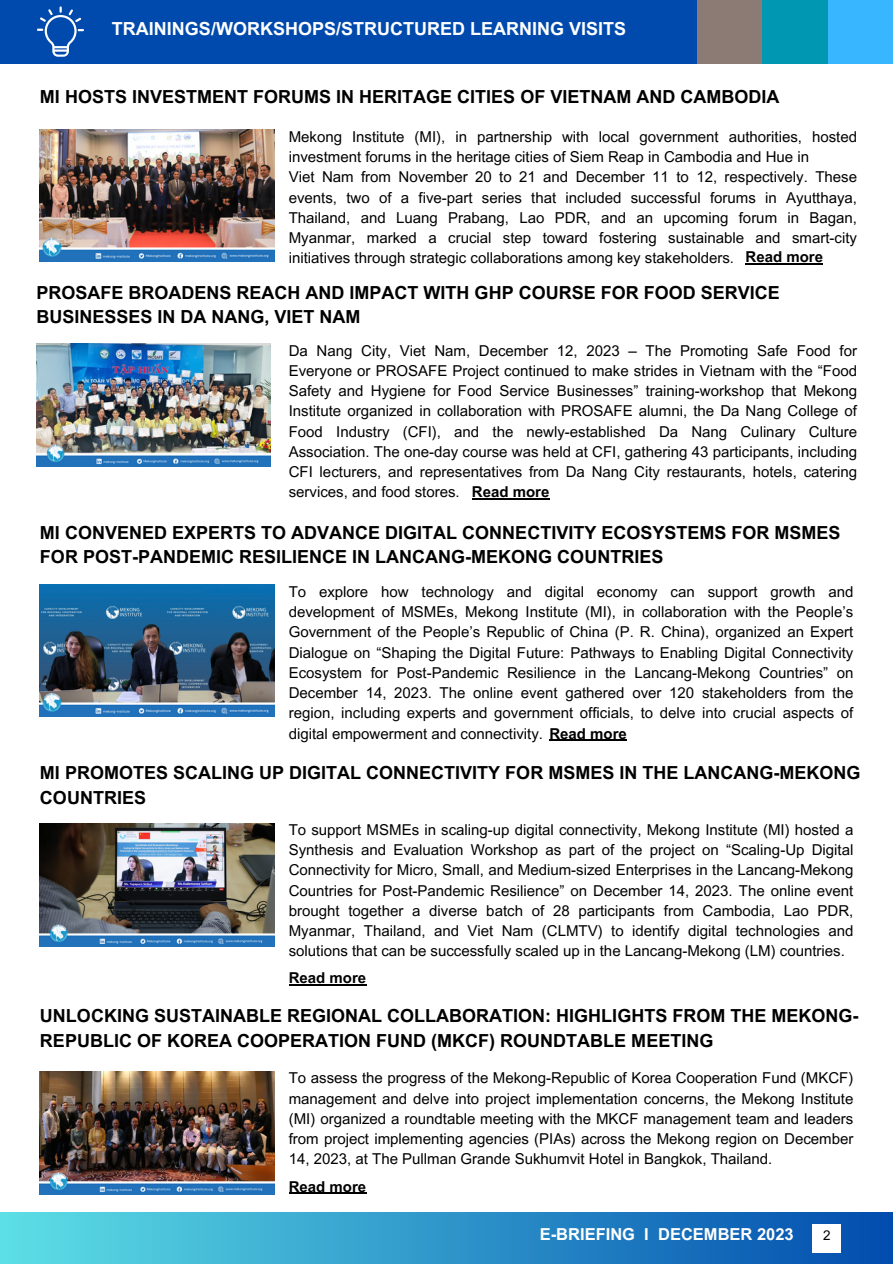
<style>
.page{position:relative;width:893px;height:1264px;background:#fff}
.page>*{position:absolute;margin:0;border:0;box-sizing:border-box;transform-origin:0 0}
.t1{font:700 18px/24.8px "Arial MT Pro";color:#000}
.t2{font:700 18px "Arial MT Pro";color:#fff}
.t3{font:700 16.5px "Arial MT Pro";color:#fff}
.t4{font:15px/20.2px "Arial MT Pro";color:#000;text-align:justify}
.t5{font:700 15px "Arial MT Pro";color:#000}
.t6{font:13.5px "Arial MT Pro";color:#000}
.s1{font-weight:700}
</style>
<div class="page">
<div style="left:0;top:0;width:892px;height:63px;background:#004aad"></div>
<div style="left:697px;top:0;width:66px;height:63px;background:#8b7b74"></div>
<div style="left:762px;top:0;width:66px;height:63px;background:#0097b2"></div>
<div style="left:828px;top:0;width:64px;height:63px;background:#38b6ff"></div>
<svg style="left:37px;top:6px;width:47px;height:51px"></svg>
<img style="left:40px;top:823px;width:234px;height:123px">
<hr style="left:289px;top:984px;width:77px;height:1px;background:#000">
<div style="left:0;top:1212px;width:892px;height:51px;background:linear-gradient(to right,#5bdee5,#054faf)"></div>
<div style="left:812px;top:1224px;width:28px;height:28px;background:#fff"></div>
<img style="left:40px;top:585px;width:234px;height:131px">
<hr style="left:549px;top:739px;width:78px;height:2px;background:#000">
<img style="left:40px;top:130px;width:234px;height:131px">
<hr style="left:745px;top:263px;width:78px;height:1px;background:#000">
<img style="left:36px;top:343px;width:234px;height:123px">
<hr style="left:472px;top:498px;width:77px;height:1px;background:#000">
<img style="left:40px;top:1071px;width:234px;height:122px">
<hr style="left:289px;top:1192px;width:77px;height:1px;background:#000">
<p class="t2" style="left:112px;top:22px;width:516px">TRAININGS/WORKSHOPS/STRUCTURED LEARNING VISITS</p>
<p class="t1" style="left:40px;top:87px;width:741px">MI HOSTS INVESTMENT FORUMS IN HERITAGE CITIES OF VIETNAM AND CAMBODIA</p>
<p class="t4" style="left:289px;top:128px;width:569px">Mekong Institute (MI), in partnership with local government authorities, hosted investment forums in the heritage cities of Siem Reap in Cambodia and Hue in</p>
<p class="t4" style="left:289px;top:169px;width:569px">Viet Nam from November 20 to 21 and December 11 to 12, respectively. These events, two of a five-part series that included successful forums in Ayutthaya, Thailand, and Luang Prabang, Lao PDR, and an upcoming forum in Bagan, Myanmar, marked a crucial step toward fostering sustainable and smart-city initiatives through strategic collaborations among key stakeholders.</p>
<p class="t5" style="left:745px;top:251px;width:79px">Read more</p>
<p class="t1" style="left:36px;top:282px;width:745px">PROSAFE BROADENS REACH AND IMPACT WITH GHP COURSE FOR FOOD SERVICE<br>BUSINESSES IN DA NANG, VIET NAM</p>
<p class="t4" style="left:289px;top:342px;width:569px">Da Nang City, Viet Nam, December 12, 2023 – The Promoting Safe Food for Everyone or PROSAFE Project continued to make strides in Vietnam with the “Food Safety and Hygiene for Food Service Businesses” training-workshop that Mekong Institute organized in collaboration with PROSAFE alumni, the Da Nang College of Food Industry (CFI), and the newly-established Da Nang Culinary Culture Association. The one-day course was held at CFI, gathering 43 participants, including CFI lecturers, and representatives from Da Nang City restaurants, hotels, catering services, and food stores.</p>
<p class="t5" style="left:472px;top:486px;width:79px">Read more</p>
<p class="t1" style="left:40px;top:522px;width:802px">MI CONVENED EXPERTS TO ADVANCE DIGITAL CONNECTIVITY ECOSYSTEMS FOR MSMES<br>FOR POST-PANDEMIC RESILIENCE IN LANCANG-MEKONG COUNTRIES</p>
<p class="t4" style="left:289px;top:583px;width:566px">To explore how technology and digital economy can support growth and development of MSMEs, Mekong Institute (MI), in collaboration with the People’s Government of the People’s Republic of China (P. R. China), organized an Expert Dialogue on “Shaping the Digital Future: Pathways to Enabling Digital Connectivity Ecosystem for Post-Pandemic Resilience in the Lancang-Mekong Countries” on December 14, 2023. The online event gathered over 120 stakeholders from the region, including experts and government officials, to delve into crucial aspects of digital empowerment and connectivity. <span class="s1">Read more</span></p>
<p class="t1" style="left:40px;top:762px;width:822px">MI PROMOTES SCALING UP DIGITAL CONNECTIVITY FOR MSMES IN THE LANCANG-MEKONG<br>COUNTRIES</p>
<p class="t4" style="left:289px;top:821px;width:566px">To support MSMEs in scaling-up digital connectivity, Mekong Institute (MI) hosted a Synthesis and Evaluation Workshop as part of the project on “Scaling-Up Digital Connectivity for Micro, Small, and Medium-sized Enterprises in the Lancang-Mekong Countries for Post-Pandemic Resilience” on December 14, 2023. The online event brought together a diverse batch of 28 participants from Cambodia, Lao PDR, Myanmar, Thailand, and Viet Nam (CLMTV) to identify digital technologies and solutions that can be successfully scaled up in the Lancang-Mekong (LM) countries.</p>
<p class="t5" style="left:289px;top:972px;width:79px">Read more</p>
<p class="t1" style="left:40px;top:1005px;width:819px">UNLOCKING SUSTAINABLE REGIONAL COLLABORATION: HIGHLIGHTS FROM THE MEKONG-<br>REPUBLIC OF KOREA COOPERATION FUND (MKCF) ROUNDTABLE MEETING</p>
<p class="t4" style="left:289px;top:1069px;width:566px">To assess the progress of the Mekong-Republic of Korea Cooperation Fund (MKCF) management and delve into project implementation concerns, the Mekong Institute (MI) organized a roundtable meeting with the MKCF management team and leaders from project implementing agencies (PIAs) across the Mekong region on December 14, 2023, at The Pullman Grande Sukhumvit Hotel in Bangkok, Thailand.</p>
<p class="t5" style="left:289px;top:1180px;width:79px">Read more</p>
<p class="t3" style="left:539px;top:1228px;width:255px">E-BRIEFING I DECEMBER 2023</p>
<p class="t6" style="left:823px;top:1230px;width:9px">2</p>
</div>
